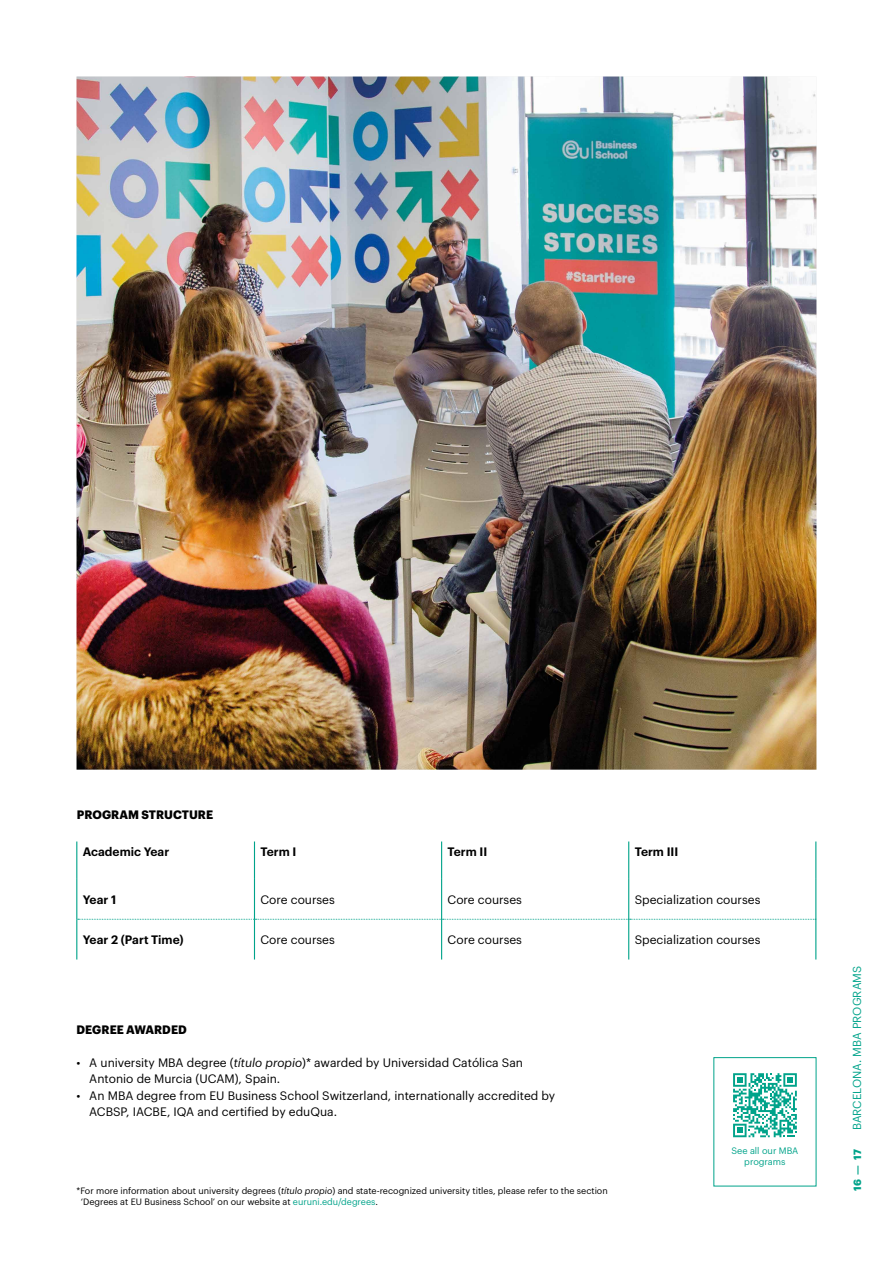
<style>
.page{position:relative;width:893px;height:1263px;background:#fff}
.page>*{position:absolute;margin:0;border:0;box-sizing:border-box;transform-origin:0 0}
.t1{font:12px/16.5px "Graphik";color:#000}
.t2{font:600 12px "Graphik";color:#000}
.t3{font:700 12px "Graphik";letter-spacing:.005em;color:#000}
.t4{font:11.4px "Graphik";color:#00a38a}
.t5{font:700 10.35px "Graphik";color:#00a38a}
.t6{font:9.15px/10.9px "Graphik";color:#00a38a;text-align:center}
.t7{font:9px/10.8px "Graphik";color:#000}
.s1{font-style:italic}
.s2{color:#00a38a}
</style>
<div class="page">
<img style="left:77px;top:77px;width:739px;height:693px">
<svg style="left:78px;top:919px;width:737px;height:1px"></svg>
<hr style="left:76px;top:841px;width:1px;height:38px;background:#00a38a">
<hr style="left:254px;top:841px;width:1px;height:38px;background:#00a38a">
<hr style="left:441px;top:841px;width:1px;height:38px;background:#00a38a">
<hr style="left:628px;top:841px;width:1px;height:38px;background:#00a38a">
<hr style="left:815px;top:841px;width:1px;height:38px;background:#00a38a">
<hr style="left:76px;top:879px;width:1px;height:40px;background:#00a38a">
<hr style="left:254px;top:879px;width:1px;height:40px;background:#00a38a">
<hr style="left:441px;top:879px;width:1px;height:40px;background:#00a38a">
<hr style="left:628px;top:879px;width:1px;height:40px;background:#00a38a">
<hr style="left:815px;top:879px;width:1px;height:40px;background:#00a38a">
<hr style="left:76px;top:919px;width:1px;height:40px;background:#00a38a">
<hr style="left:254px;top:919px;width:1px;height:40px;background:#00a38a">
<hr style="left:441px;top:919px;width:1px;height:40px;background:#00a38a">
<hr style="left:628px;top:919px;width:1px;height:40px;background:#00a38a">
<hr style="left:815px;top:919px;width:1px;height:40px;background:#00a38a">
<svg style="left:733px;top:1073px;width:64px;height:64px"></svg>
<p class="t3" style="left:77px;top:805px;width:138px">PROGRAM STRUCTURE</p>
<p class="t2" style="left:83px;top:842px;width:88px">Academic Year</p>
<p class="t2" style="left:260px;top:842px;width:37px">Term I</p>
<p class="t2" style="left:448px;top:842px;width:41px">Term II</p>
<p class="t2" style="left:635px;top:842px;width:45px">Term III</p>
<p class="t2" style="left:83px;top:890px;width:35px">Year 1</p>
<p class="t1" style="left:260px;top:890px;width:76px">Core courses</p>
<p class="t1" style="left:448px;top:890px;width:76px">Core courses</p>
<p class="t1" style="left:635px;top:890px;width:127px">Specialization courses</p>
<p class="t2" style="left:83px;top:931px;width:102px">Year 2 (Part Time)</p>
<p class="t1" style="left:261px;top:931px;width:76px">Core courses</p>
<p class="t1" style="left:448px;top:931px;width:76px">Core courses</p>
<p class="t1" style="left:635px;top:931px;width:127px">Specialization courses</p>
<p class="t3" style="left:77px;top:1020px;width:112px">DEGREE AWARDED</p>
<p class="t1" style="left:89px;top:1053px;width:435px;text-indent:-13px">• A university MBA degree (<span class="s1">título propio</span>)* awarded by Universidad Católica San<br>Antonio de Murcia (UCAM), Spain.</p>
<p class="t1" style="left:89px;top:1086px;width:467px;text-indent:-13px">• An MBA degree from EU Business School Switzerland, internationally accredited by<br>ACBSP, IACBE, IQA and certified by eduQua.</p>
<p class="t7" style="left:81px;top:1184px;width:528px;text-indent:-4px">*For more information about university degrees (<span class="s1">título propio</span>) and state-recognized university titles, please refer to the section ‘Degrees at EU Business School’ on our website at <span class="s2">euruni.edu/degrees</span>.</p>
<p class="t6" style="left:731px;top:1144px;width:68px">See all our MBA programs</p>
<p class="t4" style="left:848px;top:1130px;width:166px;rotate:-90deg">BARCELONA. MBA PROGRAMS</p>
<p class="t5" style="left:849px;top:1191px;width:44px;rotate:-90deg">16 — 17</p>
</div>
